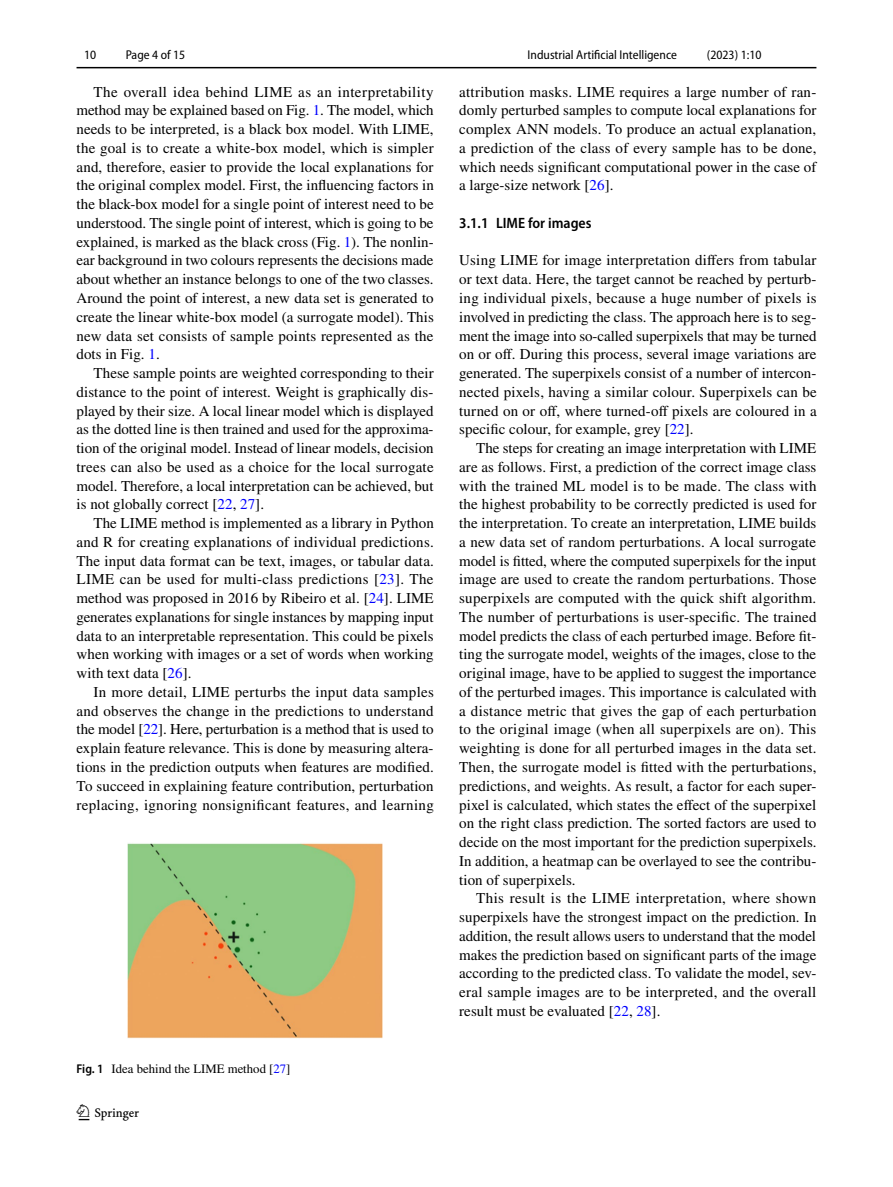
<style>
.page{position:relative;width:893px;height:1187px;background:#fff}
.page>*{position:absolute;margin:0;border:0;box-sizing:border-box;transform-origin:0 0}
.t1{font:22.5px "Springnew Regular 2";color:#000}
.t2{font:15px/18.8px "STIX";letter-spacing:.005em;color:#000;text-align:justify}
.t3{font:600 semi-condensed 15px "Myriad Pro";color:#000}
.t4{font:semi-condensed 12.75px "Myriad Pro";color:#000}
.t5{font:12.75px "STIX";color:#000}
.s1{color:#00f}
.s2{font-family:"Myriad Pro";font-weight:600;font-stretch:semi-condensed}
</style>
<div class="page">
<hr style="left:77px;top:67px;width:739px;height:1px;background:#000">
<img style="left:128px;top:843px;width:255px;height:194px">
<p class="t4" style="left:84px;top:48px;width:14px">10</p>
<p class="t4" style="left:126px;top:48px;width:61px">Page 4 of 15</p>
<p class="t2" style="left:77px;top:83px;width:359px;text-indent:17px">The overall idea behind LIME as an interpretability method may be explained based on Fig. <span class="s1">1</span>. The model, which needs to be interpreted, is a black box model. With LIME, the goal is to create a white-box model, which is simpler and, therefore, easier to provide the local explanations for the original complex model. First, the influencing factors in the black-box model for a single point of interest need to be understood. The single point of interest, which is going to be explained, is marked as the black cross (Fig. <span class="s1">1</span>). The nonlin&shy;ear background in two colours represents the decisions made about whether an instance belongs to one of the two classes.<br>Around the point of interest, a new data set is generated to create the linear white-box model (a surrogate model). This new data set consists of sample points represented as the dots in Fig. <span class="s1">1</span>.</p>
<p class="t2" style="left:77px;top:364px;width:359px;text-indent:17px">These sample points are weighted corresponding to their distance to the point of interest. Weight is graphically dis&shy;played by their size. A local linear model which is displayed as the dotted line is then trained and used for the approxima&shy;tion of the original model. Instead of linear models, decision trees can also be used as a choice for the local surrogate model. Therefore, a local interpretation can be achieved, but is not globally correct [<span class="s1">22</span>, <span class="s1">27</span>].</p>
<p class="t2" style="left:77px;top:514px;width:359px;text-indent:17px">The LIME method is implemented as a library in Python and R for creating explanations of individual predictions.<br>The input data format can be text, images, or tabular data.<br>LIME can be used for multi-class predictions [<span class="s1">23</span>]. The method was proposed in 2016 by Ribeiro et al. [<span class="s1">24</span>]. LIME generates explanations for single instances by mapping input data to an interpretable representation. This could be pixels when working with images or a set of words when working with text data [<span class="s1">26</span>].</p>
<p class="t2" style="left:77px;top:683px;width:359px;text-indent:17px">In more detail, LIME perturbs the input data samples and observes the change in the predictions to understand the model [<span class="s1">22</span>]. Here, perturbation is a method that is used to explain feature relevance. This is done by measuring altera&shy;tions in the prediction outputs when features are modified.<br>To succeed in explaining feature contribution, perturbation replacing, ignoring nonsignificant features, and learning</p>
<p class="t5" style="left:77px;top:1059px;width:215px"><span class="s2">Fig. 1</span> Idea behind the LIME method [<span class="s1">27</span>]</p>
<h1 class="t1" style="left:79px;top:1104px;width:62px">1 3</h1>
<p class="t4" style="left:527px;top:48px;width:151px">Industrial Artificial Intelligence</p>
<p class="t4" style="left:707px;top:48px;width:56px">(2023) 1:10</p>
<p class="t2" style="left:459px;top:83px;width:359px">attribution masks. LIME requires a large number of ran&shy;domly perturbed samples to compute local explanations for complex ANN models. To produce an actual explanation, a prediction of the class of every sample has to be done, which needs significant computational power in the case of a large-size network [<span class="s1">26</span>].</p>
<p class="t3" style="left:459px;top:215px;width:134px">3.1.1 LIME for images</p>
<p class="t2" style="left:459px;top:252px;width:359px">Using LIME for image interpretation differs from tabular or text data. Here, the target cannot be reached by perturb&shy;ing individual pixels, because a huge number of pixels is involved in predicting the class. The approach here is to seg&shy;ment the image into so-called superpixels that may be turned on or off. During this process, several image variations are generated. The superpixels consist of a number of intercon&shy;nected pixels, having a similar colour. Superpixels can be turned on or off, where turned-off pixels are coloured in a specific colour, for example, grey [<span class="s1">22</span>].</p>
<p class="t2" style="left:459px;top:439px;width:359px;text-indent:17px">The steps for creating an image interpretation with LIME are as follows. First, a prediction of the correct image class with the trained ML model is to be made. The class with the highest probability to be correctly predicted is used for the interpretation. To create an interpretation, LIME builds a new data set of random perturbations. A local surrogate model is fitted, where the computed superpixels for the input image are used to create the random perturbations. Those superpixels are computed with the quick shift algorithm.<br>The number of perturbations is user-specific. The trained model predicts the class of each perturbed image. Before fit&shy;ting the surrogate model, weights of the images, close to the original image, have to be applied to suggest the importance of the perturbed images. This importance is calculated with a distance metric that gives the gap of each perturbation to the original image (when all superpixels are on). This weighting is done for all perturbed images in the data set.<br>Then, the surrogate model is fitted with the perturbations, predictions, and weights. As result, a factor for each super&shy;pixel is calculated, which states the effect of the superpixel on the right class prediction. The sorted factors are used to decide on the most important for the prediction superpixels.<br>In addition, a heatmap can be overlayed to see the contribu&shy;tion of superpixels.</p>
<p class="t2" style="left:459px;top:889px;width:359px;text-indent:17px">This result is the LIME interpretation, where shown superpixels have the strongest impact on the prediction. In addition, the result allows users to understand that the model makes the prediction based on significant parts of the image according to the predicted class. To validate the model, sev&shy;eral sample images are to be interpreted, and the overall result must be evaluated [<span class="s1">22</span>, <span class="s1">28</span>].</p>
</div>
